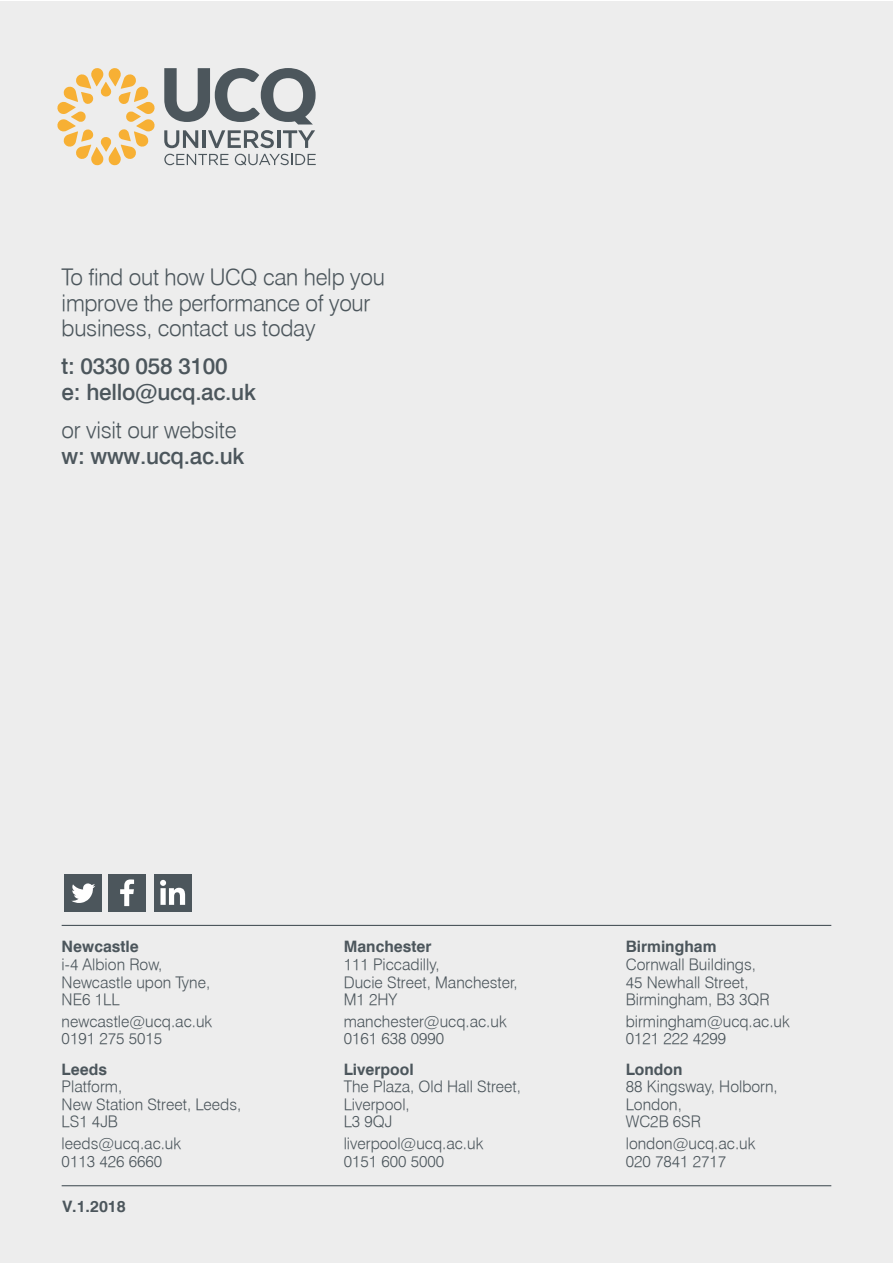
<style>
.page{position:relative;width:893px;height:1263px;background:#fff}
.page>*{position:absolute;margin:0;border:0;box-sizing:border-box;transform-origin:0 0}
.t1{font:22.5px/25.5px "Swiss 721 Light BT";letter-spacing:-.01em;color:#4c565c}
.t2{font:500 22.5px/25.5px "Swiss 721 BT";letter-spacing:-.01em;color:#4c565c}
.t3{font:15.75px/17.5px "Swiss 721 Light BT";color:#4c565c}
.t4{font:700 15.75px "Swiss 721 BT";color:#4c565c}
.s1{font-family:"Swiss 721 BT";font-weight:500}
.s2{font-family:"Swiss 721 BT";font-weight:700}
</style>
<div class="page">
<div style="left:0;top:1px;width:893px;height:1262px;background:#ededed"></div>
<svg style="left:164px;top:130px;width:34px;height:18px"></svg>
<hr style="left:202px;top:130px;width:3px;height:18px;background:#4c565c">
<svg style="left:208px;top:130px;width:66px;height:18px"></svg>
<hr style="left:277px;top:130px;width:3px;height:18px;background:#4c565c">
<svg style="left:283px;top:130px;width:32px;height:18px"></svg>
<svg style="left:164px;top:154px;width:64px;height:11px"></svg>
<svg style="left:235px;top:154px;width:81px;height:11px"></svg>
<svg style="left:164px;top:68px;width:152px;height:56px"></svg>
<svg style="left:57px;top:68px;width:98px;height:98px"></svg>
<hr style="left:62px;top:925px;width:769px;height:1px;background:#4c565c">
<hr style="left:62px;top:1185px;width:769px;height:1px;background:#4c565c">
<div style="left:108px;top:874px;width:38px;height:37px;background:#4c565c"></div>
<svg style="left:120px;top:879px;width:14px;height:27px"></svg>
<div style="left:154px;top:874px;width:37px;height:37px;background:#4c565c"></div>
<svg style="left:160px;top:880px;width:25px;height:25px"></svg>
<div style="left:64px;top:874px;width:38px;height:37px;background:#4c565c"></div>
<svg style="left:71px;top:883px;width:24px;height:20px"></svg>
<p class="t1" style="left:62px;top:264px;width:325px">To find out how UCQ can help you improve the performance of your business, contact us today</p>
<p class="t2" style="left:62px;top:353px;width:196px">t: 0330 058 3100<br>e: hello@ucq.ac.uk</p>
<p class="t1" style="left:62px;top:417px;width:184px">or visit our website <span class="s1">w: www.ucq.ac.uk</span></p>
<p class="t3" style="left:62px;top:938px;width:150px"><span class="s2">Newcastle<br></span>i-4 Albion Row,<br>Newcastle upon Tyne,<br>NE6 1LL</p>
<p class="t3" style="left:62px;top:1012px;width:152px">newcastle@ucq.ac.uk<br>0191 275 5015</p>
<p class="t3" style="left:62px;top:1060px;width:181px"><span class="s2">Leeds<br></span>Platform,<br>New Station Street, Leeds,<br>LS1 4JB</p>
<p class="t3" style="left:62px;top:1135px;width:121px">leeds@ucq.ac.uk<br>0113 426 6660</p>
<p class="t4" style="left:62px;top:1196px;width:65px">V.1.2018</p>
<p class="t3" style="left:344px;top:938px;width:176px"><span class="s2">Manchester<br></span>111 Piccadilly,<br>Ducie Street, Manchester,<br>M1 2HY</p>
<p class="t3" style="left:344px;top:1012px;width:164px">manchester@ucq.ac.uk<br>0161 638 0990</p>
<p class="t3" style="left:344px;top:1060px;width:179px"><span class="s2">Liverpool<br></span>The Plaza, Old Hall Street,<br>Liverpool,<br>L3 9QJ</p>
<p class="t3" style="left:344px;top:1135px;width:141px">liverpool@ucq.ac.uk<br>0151 600 5000</p>
<p class="t3" style="left:626px;top:938px;width:145px"><span class="s2">Birmingham<br></span>Cornwall Buildings,<br>45 Newhall Street,<br>Birmingham, B3 3QR</p>
<p class="t3" style="left:626px;top:1012px;width:165px">birmingham@ucq.ac.uk<br>0121 222 4299</p>
<p class="t3" style="left:626px;top:1060px;width:153px"><span class="s2">London<br></span>88 Kingsway, Holborn,<br>London,<br>WC2B 6SR</p>
<p class="t3" style="left:626px;top:1135px;width:131px">london@ucq.ac.uk<br>020 7841 2717</p>
</div>
